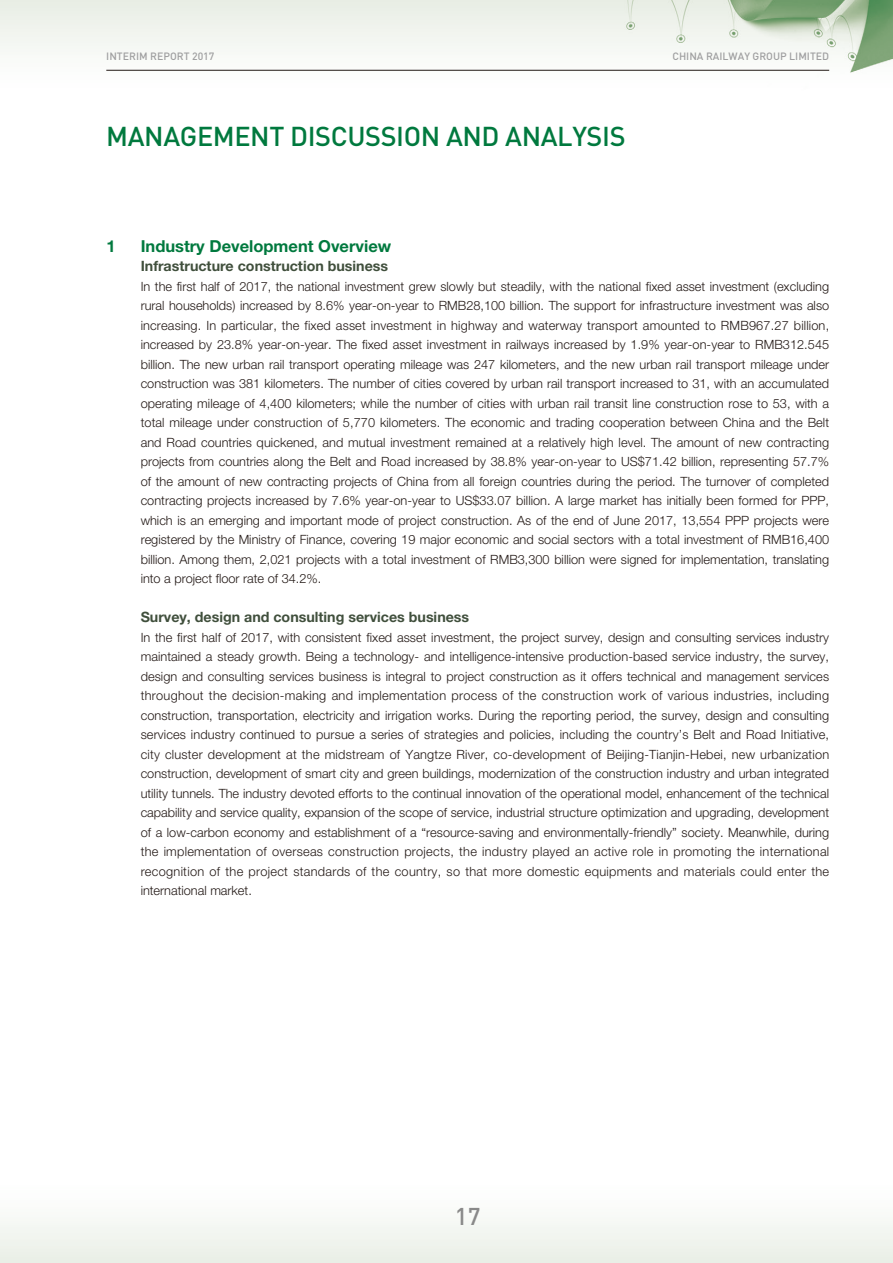
<style>
.page{position:relative;width:893px;height:1263px;background:#fff}
.page>*{position:absolute;margin:0;border:0;box-sizing:border-box;transform-origin:0 0}
.t1{font:500 27px "DIN";letter-spacing:-.015em;color:#00793e}
.t2{font:500 24px "DIN";color:#898989}
.t3{font:700 16.5px "Helvetica Neue LT Std";color:#00793e}
.t4{font:700 14.25px "Helvetica Neue LT Std";color:#404f3c}
.t5{font:300 12.75px/19.5px "Helvetica Neue LT Std";color:#231916;text-align:justify}
.t6{font:500 10.5px "DIN";color:#9f9fa0}
</style>
<div class="page">
<img style="left:0;top:0;width:893px;height:1263px">
<hr style="left:106px;top:70px;width:723px;height:1px;background:#231916">
<p class="t6" style="left:106px;top:52px;width:110px">INTERIM REPORT 2017</p>
<p class="t6" style="left:672px;top:52px;width:158px">CHINA RAILWAY GROUP LIMITED</p>
<p class="t1" style="left:106px;top:127px;width:521px">MANAGEMENT DISCUSSION AND ANALYSIS</p>
<p class="t3" style="left:107px;top:240px;width:11px">1</p>
<p class="t3" style="left:141px;top:240px;width:252px">Industry Development Overview</p>
<p class="t4" style="left:141px;top:261px;width:249px">Infrastructure construction business</p>
<p class="t5" style="left:141px;top:277px;width:690px">In the first half of 2017, the national investment grew slowly but steadily, with the national fixed asset investment (excluding rural households) increased by 8.6% year-on-year to RMB28,100 billion. The support for infrastructure investment was also increasing. In particular, the fixed asset investment in highway and waterway transport amounted to RMB967.27 billion, increased by 23.8% year-on-year. The fixed asset investment in railways increased by 1.9% year-on-year to RMB312.545 billion. The new urban rail transport operating mileage was 247 kilometers, and the new urban rail transport mileage under construction was 381 kilometers. The number of cities covered by urban rail transport increased to 31, with an accumulated operating mileage of 4,400 kilometers; while the number of cities with urban rail transit line construction rose to 53, with a total mileage under construction of 5,770 kilometers. The economic and trading cooperation between China and the Belt and Road countries quickened, and mutual investment remained at a relatively high level. The amount of new contracting projects from countries along the Belt and Road increased by 38.8% year-on-year to US$71.42 billion, representing 57.7% of the amount of new contracting projects of China from all foreign countries during the period. The turnover of completed contracting projects increased by 7.6% year-on-year to US$33.07 billion. A large market has initially been formed for PPP, which is an emerging and important mode of project construction. As of the end of June 2017, 13,554 PPP projects were registered by the Ministry of Finance, covering 19 major economic and social sectors with a total investment of RMB16,400 billion. Among them, 2,021 projects with a total investment of RMB3,300 billion were signed for implementation, translating into a project floor rate of 34.2%.</p>
<p class="t4" style="left:141px;top:612px;width:330px">Survey, design and consulting services business</p>
<p class="t5" style="left:141px;top:628px;width:690px">In the first half of 2017, with consistent fixed asset investment, the project survey, design and consulting services industry maintained a steady growth. Being a technology- and intelligence-intensive production-based service industry, the survey, design and consulting services business is integral to project construction as it offers technical and management services throughout the decision-making and implementation process of the construction work of various industries, including construction, transportation, electricity and irrigation works. During the reporting period, the survey, design and consulting services industry continued to pursue a series of strategies and policies, including the country’s Belt and Road Initiative, city cluster development at the midstream of Yangtze River, co-development of Beijing-Tianjin-Hebei, new urbanization construction, development of smart city and green buildings, modernization of the construction industry and urban integrated utility tunnels. The industry devoted efforts to the continual innovation of the operational model, enhancement of the technical capability and service quality, expansion of the scope of service, industrial structure optimization and upgrading, development of a low-carbon economy and establishment of a “resource-saving and environmentally-friendly” society. Meanwhile, during the implementation of overseas construction projects, the industry played an active role in promoting the international recognition of the project standards of the country, so that more domestic equipments and materials could enter the international market.</p>
<p class="t2" style="left:455px;top:1207px;width:27px">17</p>
</div>
